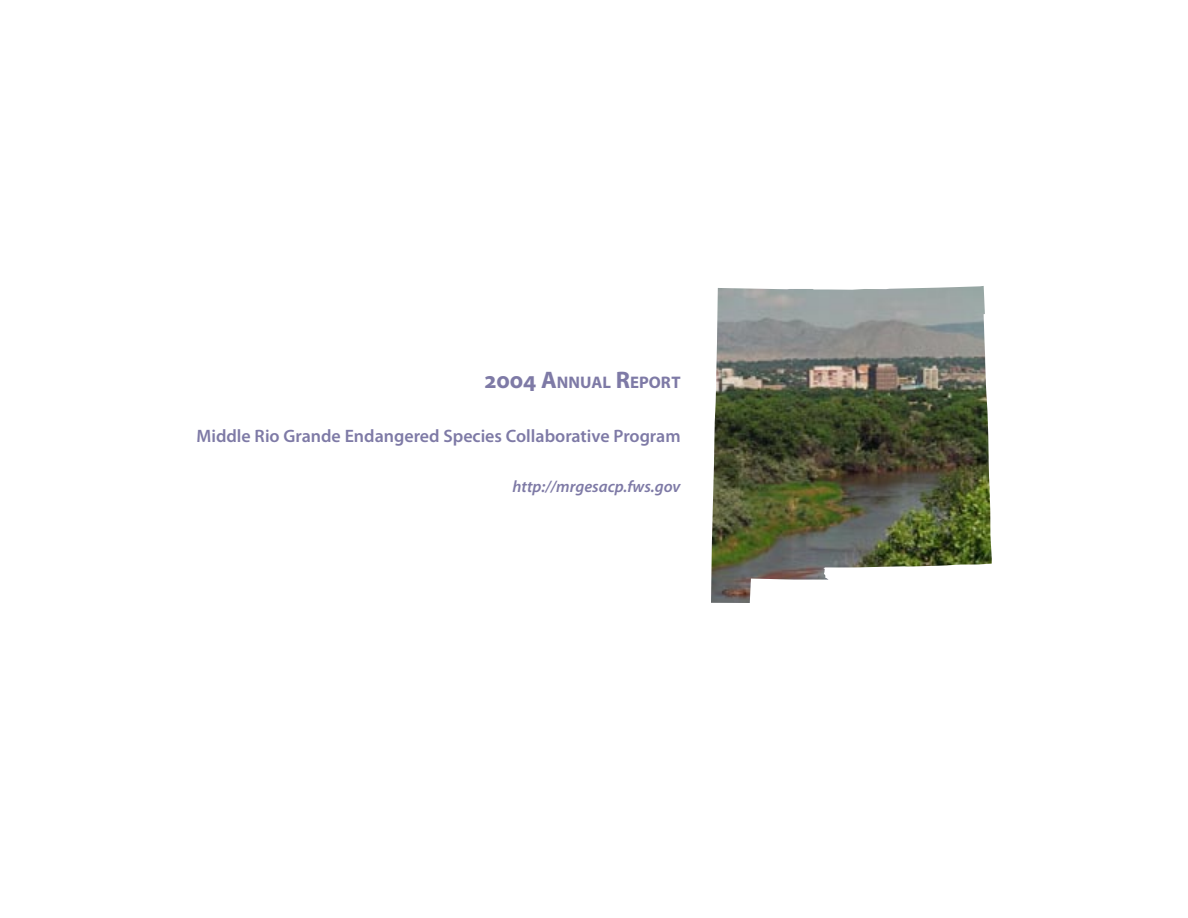
<style>
.page{position:relative;width:1188px;height:918px;background:#fff}
.page>*{position:absolute;margin:0;border:0;box-sizing:border-box;transform-origin:0 0}
.Header_2{font:600 18px "Myriad Pro";color:#7e7aa6}
.Header_1{font:700 16.8px "Myriad Pro";color:#7e7aa6}
.Header_2-2{font:italic 600 16.5px "Myriad Pro";color:#7e7aa6}
.s1{font-size:24px}
</style>
<div class="page">
<img style="left:711px;top:286px;width:281px;height:317px">
<p class="Header_1" style="left:485px;top:373px;width:197px"><span class="s1">2004 A</span>NNUAL <span class="s1">R</span>EPORT</p>
<p class="Header_2" style="left:196px;top:426px;width:486px">Middle Rio Grande Endangered Species Collaborative Program</p>
<p class="Header_2-2" style="left:512px;top:477px;width:170px">http://mrgesacp.fws.gov</p>
</div>
